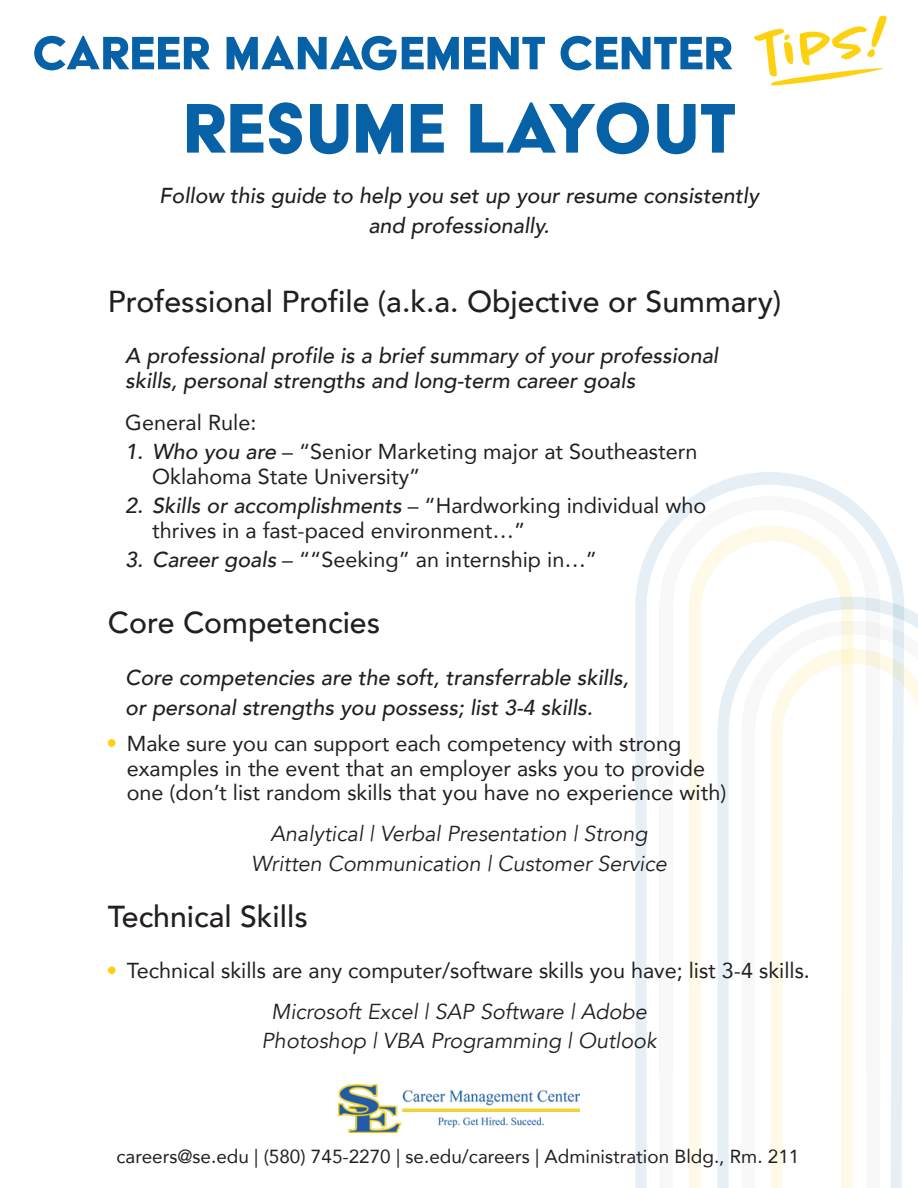
<style>
.page{position:relative;width:918px;height:1188px;background:#fff}
.page>*{position:absolute;margin:0;border:0;box-sizing:border-box;transform-origin:0 0}
.t1{font:81px "Acier BAT Text Solid";color:#0661a7}
.t2{font:54px "Acier BAT Text Solid";color:#0661a7}
.t3{font:500 30.3px "Avenir";color:#231f20}
.t4{font:21.6px/24.3px "Avenir";color:#231f20}
.t5{font:italic 500 21.6px/29.7px "Avenir";color:#231f20}
.t6{font:italic 21.6px/29.7px "Avenir";color:#231f20;text-align:center}
.t7{font:18.9px "Avenir";color:#231f20}
.s1{font-weight:500;font-style:italic}
</style>
<div class="page">
<img style="left:338px;top:1085px;width:242px;height:48px">
<svg style="left:635px;top:472px;width:269px;height:716px"></svg>
<svg style="left:660px;top:496px;width:220px;height:692px"></svg>
<svg style="left:689px;top:525px;width:164px;height:663px"></svg>
<svg style="left:718px;top:597px;width:200px;height:591px"></svg>
<svg style="left:742px;top:621px;width:176px;height:567px"></svg>
<svg style="left:771px;top:648px;width:147px;height:540px"></svg>
<svg style="left:754px;top:15px;width:133px;height:71px"></svg>
<div style="left:108px;top:739px;width:8px;height:8px;background:#fed10f;border-radius:50%"></div>
<div style="left:108px;top:966px;width:8px;height:8px;background:#fed10f;border-radius:50%"></div>
<h2 class="t2" style="left:31px;top:25px;width:703px">CAREER MANAGEMENT CENTER</h2>
<h1 class="t1" style="left:183px;top:85px;width:555px">RESUME LAYOUT</h1>
<p class="t5" style="left:159px;top:181px;width:601px;text-align:center">Follow this guide to help you set up your resume consistently and professionally.</p>
<h3 class="t3" style="left:108px;top:276px;width:675px">Professional Profile (a.k.a. Objective or Summary)</h3>
<p class="t5" style="left:125px;top:344px;width:594px;line-height:24.3px">A professional profile is a brief summary of your professional skills, personal strengths and long-term career goals</p>
<p class="t4" style="left:125px;top:409px;width:133px">General Rule:</p>
<p class="t4" style="left:152px;top:439px;width:547px;text-indent:-27px"><span class="s1">1. Who you are</span> – “Senior Marketing major at Southeastern<br>Oklahoma State University”</p>
<p class="t4" style="left:152px;top:493px;width:556px;text-indent:-27px"><span class="s1">2. Skills or accomplishments</span> – “Hardworking individual who thrives in a fast-paced environment…”</p>
<p class="t4" style="left:125px;top:547px;width:473px"><span class="s1">3. Career goals</span> – ““Seeking” an internship in…”</p>
<h3 class="t3" style="left:108px;top:597px;width:274px">Core Competencies</h3>
<p class="t5" style="left:125px;top:663px;width:505px">Core competencies are the soft, transferrable skills, or personal strengths you possess; list 3-4 skills.</p>
<p class="t4" style="left:127px;top:731px;width:601px">Make sure you can support each competency with strong examples in the event that an employer asks you to provide one (don’t list random skills that you have no experience with)</p>
<p class="t6" style="left:251px;top:819px;width:417px">Analytical | Verbal Presentation | Strong<br>Written Communication | Customer Service</p>
<h3 class="t3" style="left:108px;top:890px;width:201px">Technical Skills</h3>
<p class="t4" style="left:127px;top:957px;width:685px">Technical skills are any computer/software skills you have; list 3-4 skills.</p>
<p class="t6" style="left:262px;top:997px;width:396px">Microsoft Excel | SAP Software | Adobe<br>Photoshop | VBA Programming | Outlook</p>
<p class="t7" style="left:117px;top:1141px;width:684px">careers@se.edu | (580) 745-2270 | se.edu/careers | Administration Bldg., Rm. 211</p>
</div>
